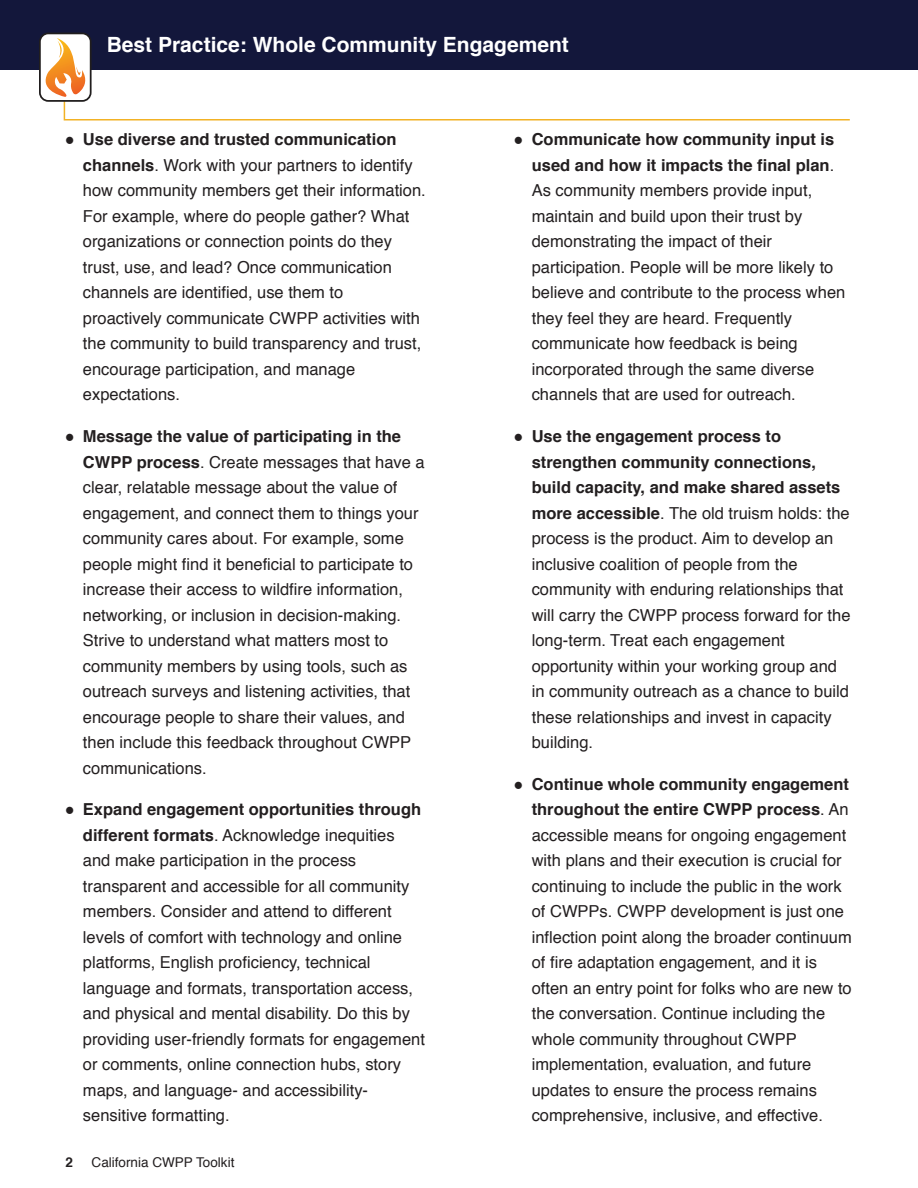
<style>
.page{position:relative;width:918px;height:1188px;background:#fff}
.page>*{position:absolute;margin:0;border:0;box-sizing:border-box;transform-origin:0 0}
.t1{font:700 21px "Helvetica";color:#fff}
.t2{font:16.5px/25.5px "Helvetica";color:#231f20}
.t3{font:13.5px "Helvetica";color:#231f20}
.t4{font:700 13.5px "Helvetica";color:#231f20}
.s1{font-weight:700}
</style>
<div class="page">
<div style="left:0;top:0;width:918px;height:70px;background:#13173b"></div>
<div style="left:40px;top:33px;width:51px;height:68px;background:#fff;border-radius:8px"></div>
<div style="left:39px;top:33px;width:53px;height:69px;border:2px solid #211e1e;border-radius:8px"></div>
<svg style="left:40px;top:38px;width:810px;height:83px"></svg>
<p class="t1" style="left:107px;top:35px;width:464px">Best Practice: Whole Community Engagement</p>
<p class="t2" style="left:83px;top:128px;width:344px;text-indent:-18px">● <span class="s1">Use diverse and trusted communication channels</span>. Work with your partners to identify how community members get their information.<br>For example, where do people gather? What organizations or connection points do they trust, use, and lead? Once communication channels are identified, use them to proactively communicate CWPP activities with the community to build transparency and trust, encourage participation, and manage expectations.</p>
<p class="t2" style="left:83px;top:425px;width:343px;text-indent:-18px">● <span class="s1">Message the value of participating in the CWPP process</span>. Create messages that have a clear, relatable message about the value of engagement, and connect them to things your community cares about. For example, some people might find it beneficial to participate to increase their access to wildfire information, networking, or inclusion in decision-making.<br>Strive to understand what matters most to community members by using tools, such as outreach surveys and listening activities, that encourage people to share their values, and then include this feedback throughout CWPP communications.</p>
<p class="t2" style="left:83px;top:798px;width:344px;text-indent:-18px">● <span class="s1">Expand engagement opportunities through different formats</span>. Acknowledge inequities and make participation in the process transparent and accessible for all community members. Consider and attend to different levels of comfort with technology and online platforms, English proficiency, technical language and formats, transportation access, and physical and mental disability. Do this by providing user-friendly formats for engagement or comments, online connection hubs, story maps, and language- and accessibility&shy;sensitive formatting.</p>
<p class="t4" style="left:65px;top:1156px;width:9px">2</p>
<p class="t3" style="left:92px;top:1156px;width:144px">California CWPP Toolkit</p>
<p class="t2" style="left:532px;top:128px;width:315px;text-indent:-18px">● <span class="s1">Communicate how community input is used and how it impacts the final plan</span>.<br>As community members provide input, maintain and build upon their trust by demonstrating the impact of their participation. People will be more likely to believe and contribute to the process when they feel they are heard. Frequently communicate how feedback is being incorporated through the same diverse channels that are used for outreach.</p>
<p class="t2" style="left:532px;top:425px;width:320px;text-indent:-18px">● <span class="s1">Use the engagement process to strengthen community connections, build capacity, and make shared assets more accessible</span>. The old truism holds: the process is the product. Aim to develop an inclusive coalition of people from the community with enduring relationships that will carry the CWPP process forward for the long-term. Treat each engagement opportunity within your working group and in community outreach as a chance to build these relationships and invest in capacity building.</p>
<p class="t2" style="left:532px;top:773px;width:322px;text-indent:-18px">● <span class="s1">Continue whole community engagement throughout the entire CWPP process</span>. An accessible means for ongoing engagement with plans and their execution is crucial for continuing to include the public in the work of CWPPs. CWPP development is just one inflection point along the broader continuum of fire adaptation engagement, and it is often an entry point for folks who are new to the conversation. Continue including the whole community throughout CWPP implementation, evaluation, and future updates to ensure the process remains comprehensive, inclusive, and effective.</p>
</div>
